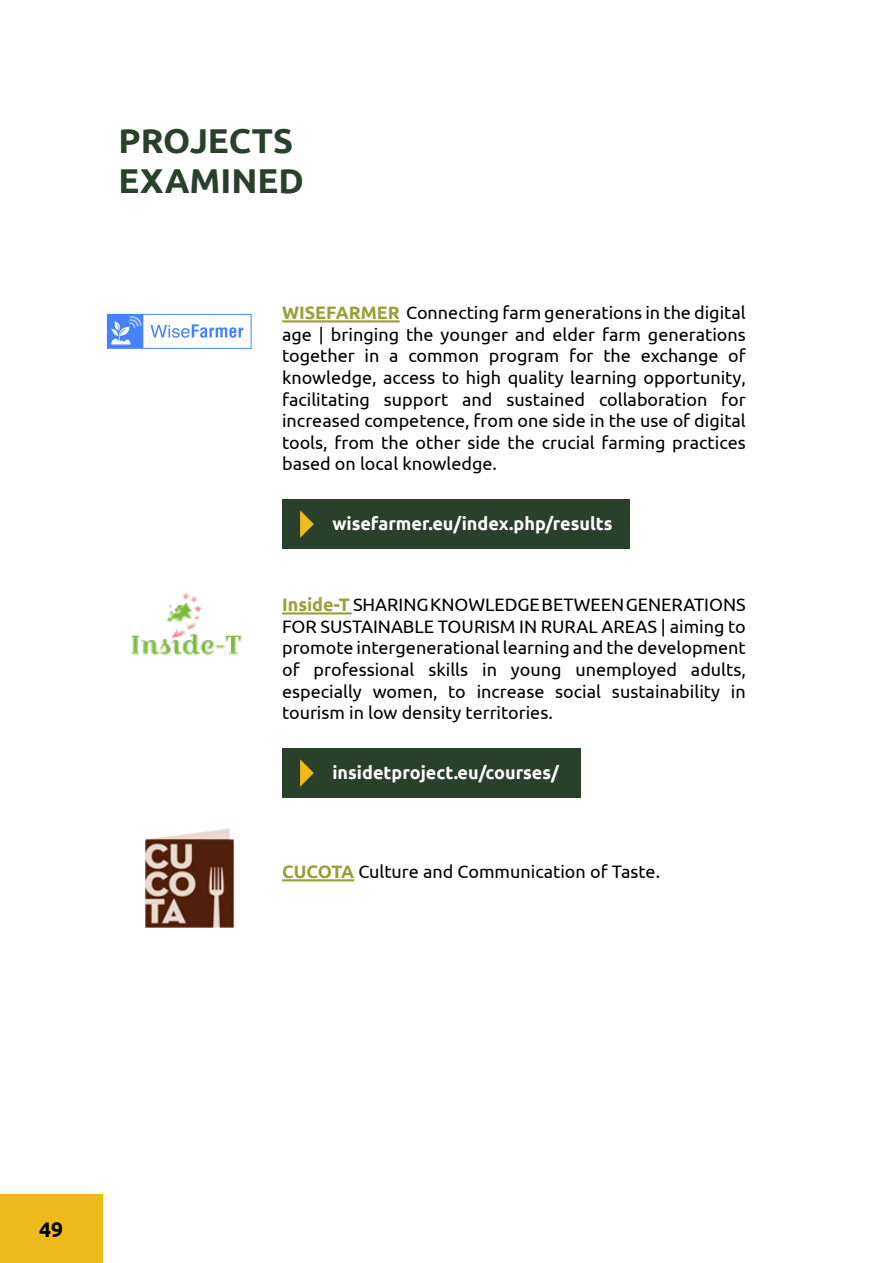
<style>
.page{position:relative;width:893px;height:1263px;background:#fff}
.page>*{position:absolute;margin:0;border:0;box-sizing:border-box;transform-origin:0 0}
.t1{font:700 34.5px/39.6px "Ubuntu";color:#29402b}
.t2{font:700 21px "Ubuntu";color:#000}
.t3{font:18px/21.6px "Ubuntu";color:#000101;text-align:justify}
.t4{font:700 18px "Ubuntu";color:#fff}
.s1{font-weight:700;color:#99a038}
</style>
<div class="page">
<div style="left:0;top:1195px;width:102px;height:68px;background:#efba1c"></div>
<div style="left:282px;top:499px;width:348px;height:49px;background:#29402b"></div>
<div style="left:282px;top:748px;width:299px;height:49px;background:#29402b"></div>
<hr style="left:282px;top:320px;width:118px;height:2px;background:#99a038">
<hr style="left:282px;top:612px;width:68px;height:2px;background:#99a038">
<hr style="left:282px;top:879px;width:72px;height:2px;background:#99a038">
<div style="left:107px;top:314px;width:36px;height:34px;background:#4582ff"></div>
<div style="left:107px;top:314px;width:36px;height:35px;border:1px solid #4582ff"></div>
<svg style="left:151px;top:324px;width:92px;height:14px"></svg>
<div style="left:142px;top:314px;width:109px;height:35px;border:1px solid #4582ff"></div>
<svg style="left:111px;top:316px;width:30px;height:28px"></svg>
<img style="left:131px;top:593px;width:111px;height:63px">
<img style="left:145px;top:828px;width:90px;height:99px">
<svg style="left:300px;top:510px;width:14px;height:28px"></svg>
<svg style="left:300px;top:759px;width:14px;height:28px"></svg>
<h1 class="t1" style="left:119px;top:121px;width:187px">PROJECTS<br>EXAMINED</h1>
<p class="t3" style="left:282px;top:301px;width:465px"><span class="s1">WISEFARMER</span> Connecting farm generations in the digital age | bringing the younger and elder farm generations together in a common program for the exchange of knowledge, access to high quality learning opportunity, facilitating support and sustained collaboration for increased competence, from one side in the use of digital tools, from the other side the crucial farming practices based on local knowledge.</p>
<p class="t4" style="left:332px;top:513px;width:281px">wisefarmer.eu/index.php/results</p>
<p class="t3" style="left:282px;top:593px;width:465px"><span class="s1">Inside-T</span> SHARING KNOWLEDGE BETWEEN GENERATIONS FOR SUSTAINABLE TOURISM IN RURAL AREAS | aiming to promote intergenerational learning and the development of professional skills in young unemployed adults, especially women, to increase social sustainability in tourism in low density territories.</p>
<p class="t4" style="left:332px;top:762px;width:228px">insidetproject.eu/courses/</p>
<p class="t3" style="left:282px;top:860px;width:380px"><span class="s1">CUCOTA</span> Culture and Communication of Taste.</p>
<p class="t2" style="left:39px;top:1216px;width:25px">49</p>
</div>
